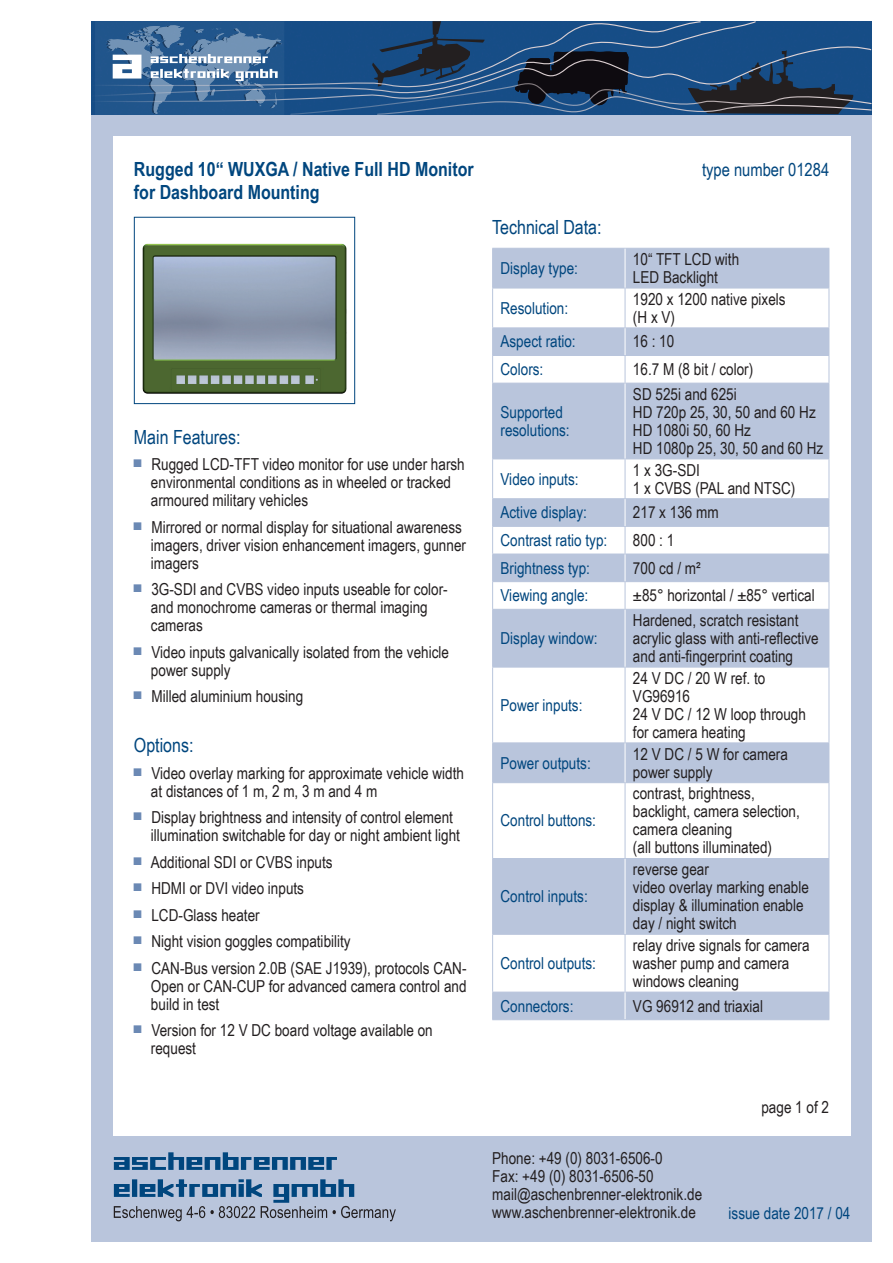
<style>
.page{position:relative;width:893px;height:1263px;background:#fff}
.page>*{position:absolute;margin:0;border:0;box-sizing:border-box;transform-origin:0 0}
.t1{font:700 19.5px "Arial Narrow";color:#00467e}
.t2{font:19.5px "Arial Narrow";color:#00467e}
.t3{font:18px "Arial Narrow";color:#00467e}
.t4{font:16.5px/18px "Arial Narrow";color:#231f20}
.t5{font:16.5px/18px "Arial Narrow";color:#00467e}
</style>
<div class="page">
<div style="left:91px;top:115px;width:781px;height:1127px;background:#b9c5dc"></div>
<div style="left:113px;top:136px;width:737px;height:999px;background:#fff"></div>
<svg style="left:114px;top:1179px;width:282px;height:42px"></svg>
<svg style="left:114px;top:1152px;width:223px;height:18px"></svg>
<div style="left:134px;top:217px;width:221px;height:187px;border:1px solid #00467e"></div>
<svg style="left:91px;top:21px;width:781px;height:94px;background:#2a5380"></svg>
<svg style="left:493px;top:249px;width:336px;height:770px;fill:#b9c5dc"></svg>
<hr style="left:492px;top:248px;width:133px;height:1px;background:#b9c5dc">
<hr style="left:492px;top:249px;width:1px;height:39px;background:#b9c5dc">
<hr style="left:625px;top:248px;width:204px;height:1px;background:#b9c5dc">
<hr style="left:829px;top:249px;width:1px;height:39px;background:#b9c5dc">
<hr style="left:492px;top:383px;width:133px;height:1px;background:#b9c5dc">
<hr style="left:492px;top:383px;width:1px;height:76px;background:#b9c5dc">
<hr style="left:625px;top:383px;width:204px;height:1px;background:#b9c5dc">
<hr style="left:829px;top:383px;width:1px;height:76px;background:#b9c5dc">
<hr style="left:492px;top:459px;width:133px;height:1px;background:#b9c5dc">
<hr style="left:492px;top:459px;width:1px;height:39px;background:#b9c5dc">
<hr style="left:625px;top:459px;width:204px;height:1px;background:#b9c5dc">
<hr style="left:625px;top:459px;width:1px;height:39px;background:#b9c5dc">
<hr style="left:829px;top:459px;width:1px;height:39px;background:#b9c5dc">
<hr style="left:492px;top:859px;width:1px;height:75px;background:#b9c5dc">
<hr style="left:829px;top:859px;width:1px;height:75px;background:#b9c5dc">
<hr style="left:492px;top:934px;width:133px;height:1px;background:#b9c5dc">
<hr style="left:492px;top:935px;width:1px;height:57px;background:#b9c5dc">
<hr style="left:625px;top:934px;width:204px;height:1px;background:#b9c5dc">
<hr style="left:625px;top:935px;width:1px;height:57px;background:#b9c5dc">
<hr style="left:829px;top:935px;width:1px;height:57px;background:#b9c5dc">
<hr style="left:492px;top:992px;width:133px;height:1px;background:#b9c5dc">
<svg style="left:492px;top:992px;width:1px;height:27px"></svg>
<hr style="left:625px;top:992px;width:204px;height:1px;background:#b9c5dc">
<svg style="left:829px;top:992px;width:1px;height:27px"></svg>
<hr style="left:625px;top:249px;width:1px;height:39px;background:#fff">
<svg style="left:492px;top:288px;width:338px;height:95px"></svg>
<hr style="left:625px;top:383px;width:1px;height:76px;background:#fff">
<hr style="left:492px;top:498px;width:133px;height:1px;background:#b9c5dc">
<hr style="left:625px;top:498px;width:204px;height:1px;background:#b9c5dc">
<hr style="left:492px;top:526px;width:133px;height:1px;background:#b9c5dc">
<hr style="left:625px;top:526px;width:204px;height:1px;background:#b9c5dc">
<hr style="left:492px;top:554px;width:133px;height:1px;background:#b9c5dc">
<hr style="left:625px;top:554px;width:204px;height:1px;background:#b9c5dc">
<hr style="left:492px;top:581px;width:133px;height:1px;background:#b9c5dc">
<svg style="left:492px;top:499px;width:1px;height:110px"></svg>
<hr style="left:625px;top:581px;width:204px;height:1px;background:#b9c5dc">
<svg style="left:829px;top:499px;width:1px;height:110px"></svg>
<hr style="left:492px;top:609px;width:133px;height:1px;background:#b9c5dc">
<hr style="left:492px;top:610px;width:1px;height:57px;background:#b9c5dc">
<hr style="left:625px;top:609px;width:204px;height:1px;background:#b9c5dc">
<hr style="left:829px;top:610px;width:1px;height:57px;background:#b9c5dc">
<hr style="left:492px;top:667px;width:133px;height:1px;background:#b9c5dc">
<hr style="left:492px;top:667px;width:1px;height:75px;background:#b9c5dc">
<hr style="left:625px;top:667px;width:204px;height:1px;background:#b9c5dc">
<hr style="left:625px;top:667px;width:1px;height:75px;background:#b9c5dc">
<hr style="left:829px;top:667px;width:1px;height:75px;background:#b9c5dc">
<hr style="left:492px;top:742px;width:133px;height:1px;background:#b9c5dc">
<hr style="left:492px;top:743px;width:1px;height:39px;background:#b9c5dc">
<hr style="left:625px;top:742px;width:204px;height:1px;background:#b9c5dc">
<hr style="left:829px;top:743px;width:1px;height:39px;background:#b9c5dc">
<hr style="left:492px;top:782px;width:133px;height:1px;background:#b9c5dc">
<hr style="left:492px;top:783px;width:1px;height:75px;background:#b9c5dc">
<hr style="left:625px;top:782px;width:204px;height:1px;background:#b9c5dc">
<hr style="left:625px;top:783px;width:1px;height:75px;background:#b9c5dc">
<hr style="left:829px;top:783px;width:1px;height:75px;background:#b9c5dc">
<hr style="left:492px;top:858px;width:133px;height:1px;background:#b9c5dc">
<hr style="left:625px;top:858px;width:204px;height:1px;background:#b9c5dc">
<hr style="left:625px;top:610px;width:1px;height:57px;background:#fff">
<hr style="left:625px;top:743px;width:1px;height:39px;background:#fff">
<hr style="left:625px;top:859px;width:1px;height:75px;background:#fff">
<svg style="left:625px;top:992px;width:1px;height:27px"></svg>
<hr style="left:492px;top:1019px;width:133px;height:1px;background:#b9c5dc">
<hr style="left:625px;top:1019px;width:204px;height:1px;background:#b9c5dc">
<svg style="left:625px;top:499px;width:1px;height:110px"></svg>
<img style="left:142px;top:243px;width:205px;height:151px">
<p class="t1" style="left:134px;top:154px;width:341px">Rugged 10“ WUXGA / Native Full HD Monitor</p>
<p class="t3" style="left:702px;top:156px;width:129px">type number 01284</p>
<p class="t1" style="left:134px;top:177px;width:187px">for Dashboard Mounting</p>
<p class="t2" style="left:134px;top:422px;width:108px">Main Features:</p>
<p class="t4" style="left:151px;top:455px;width:315px;text-indent:-17px"><sup>■</sup> Rugged LCD-TFT video monitor for use under harsh environmental conditions as in wheeled or tracked armoured military vehicles</p>
<p class="t4" style="left:151px;top:517px;width:317px;text-indent:-17px"><sup>■</sup> Mirrored or normal display for situational awareness imagers, driver vision enhancement imagers, gunner imagers</p>
<p class="t4" style="left:151px;top:580px;width:298px;text-indent:-17px"><sup>■</sup> 3G-SDI and CVBS video inputs useable for color&shy;and monochrome cameras or thermal imaging cameras</p>
<p class="t4" style="left:151px;top:642px;width:300px;text-indent:-17px"><sup>■</sup> Video inputs galvanically isolated from the vehicle power supply</p>
<p class="t4" style="left:134px;top:687px;width:171px"><sup>■</sup> Milled aluminium housing</p>
<p class="t2" style="left:134px;top:731px;width:61px">Options:</p>
<p class="t4" style="left:151px;top:763px;width:315px;text-indent:-17px"><sup>■</sup> Video overlay marking for approximate vehicle width at distances of 1 m, 2 m, 3 m and 4 m</p>
<p class="t4" style="left:151px;top:808px;width:311px;text-indent:-17px"><sup>■</sup> Display brightness and intensity of control element illumination switchable for day or night ambient light</p>
<p class="t4" style="left:134px;top:852px;width:200px"><sup>■</sup> Additional SDI or CVBS inputs</p>
<p class="t4" style="left:134px;top:879px;width:172px"><sup>■</sup> HDMI or DVI video inputs</p>
<p class="t4" style="left:134px;top:905px;width:127px"><sup>■</sup> LCD-Glass heater</p>
<p class="t4" style="left:134px;top:932px;width:218px"><sup>■</sup> Night vision goggles compatibility</p>
<p class="t4" style="left:151px;top:958px;width:317px;text-align:justify;text-indent:-17px"><sup>■</sup> CAN-Bus version 2.0B (SAE J1939), protocols CAN-Open or CAN-CUP for advanced camera control and build in test</p>
<p class="t4" style="left:151px;top:1021px;width:283px;text-indent:-17px"><sup>■</sup> Version for 12 V DC board voltage available on request</p>
<p class="t2" style="left:492px;top:213px;width:111px">Technical Data:</p>
<p class="t5" style="left:500px;top:258px;width:79px">Display type:</p>
<p class="t4" style="left:633px;top:249px;width:108px">10“ TFT LCD with<br>LED Backlight</p>
<p class="t5" style="left:500px;top:298px;width:69px">Resolution:</p>
<p class="t4" style="left:633px;top:289px;width:154px">1920 x 1200 native pixels (H x V)</p>
<p class="t5" style="left:500px;top:332px;width:77px">Aspect ratio:</p>
<p class="t4" style="left:633px;top:332px;width:43px">16 : 10</p>
<p class="t5" style="left:500px;top:360px;width:44px">Colors:</p>
<p class="t4" style="left:633px;top:360px;width:122px">16.7 M (8 bit / color)</p>
<p class="t5" style="left:500px;top:402px;width:71px">Supported resolutions:</p>
<p class="t4" style="left:633px;top:384px;width:192px">SD 525i and 625i<br>HD 720p 25, 30, 50 and 60 Hz<br>HD 1080i 50, 60 Hz<br>HD 1080p 25, 30, 50 and 60 Hz</p>
<p class="t5" style="left:500px;top:469px;width:79px">Video inputs:</p>
<p class="t4" style="left:633px;top:460px;width:164px">1 x 3G-SDI<br>1 x CVBS (PAL and NTSC)</p>
<p class="t5" style="left:500px;top:503px;width:88px">Active display:</p>
<p class="t4" style="left:633px;top:503px;width:87px">217 x 136 mm</p>
<p class="t5" style="left:500px;top:531px;width:108px">Contrast ratio typ:</p>
<p class="t4" style="left:633px;top:531px;width:43px">800 : 1</p>
<p class="t5" style="left:500px;top:558px;width:91px">Brightness typ:</p>
<p class="t4" style="left:633px;top:558px;width:69px">700 cd / m²</p>
<p class="t5" style="left:500px;top:586px;width:89px">Viewing angle:</p>
<p class="t4" style="left:633px;top:586px;width:183px">±85° horizontal / ±85° vertical</p>
<p class="t5" style="left:500px;top:629px;width:98px">Display window:</p>
<p class="t4" style="left:633px;top:611px;width:187px">Hardened, scratch resistant acrylic glass with anti-reflective and anti-fingerprint coating</p>
<p class="t5" style="left:500px;top:695px;width:83px">Power inputs:</p>
<p class="t4" style="left:633px;top:668px;width:174px">24 V DC / 20 W ref. to<br>VG96916<br>24 V DC / 12 W loop through for camera heating</p>
<p class="t5" style="left:500px;top:753px;width:92px">Power outputs:</p>
<p class="t4" style="left:633px;top:744px;width:156px">12 V DC / 5 W for camera power supply</p>
<p class="t5" style="left:500px;top:811px;width:97px">Control buttons:</p>
<p class="t4" style="left:633px;top:784px;width:168px">contrast, brightness, backlight, camera selection, camera cleaning<br>(all buttons illuminated)</p>
<p class="t5" style="left:500px;top:887px;width:89px">Control inputs:</p>
<p class="t5" style="left:500px;top:954px;width:97px">Control outputs:</p>
<p class="t4" style="left:633px;top:860px;width:177px">reverse gear<br>video overlay marking enable display &amp; illumination enable day / night switch</p>
<p class="t4" style="left:633px;top:936px;width:178px">relay drive signals for camera washer pump and camera windows cleaning</p>
<p class="t5" style="left:500px;top:996px;width:74px">Connectors:</p>
<p class="t4" style="left:633px;top:996px;width:132px">VG 96912 and triaxial</p>
<p class="t4" style="left:492px;top:1149px;width:211px">Phone: +49 (0) 8031-6506-0<br>Fax: +49 (0) 8031-6506-50 mail@aschenbrenner-elektronik.de www.aschenbrenner-elektronik.de</p>
<p class="t4" style="left:761px;top:1097px;width:69px">page 1 of 2</p>
<p class="t5" style="left:729px;top:1203px;width:123px">issue date 2017 / 04</p>
</div>
